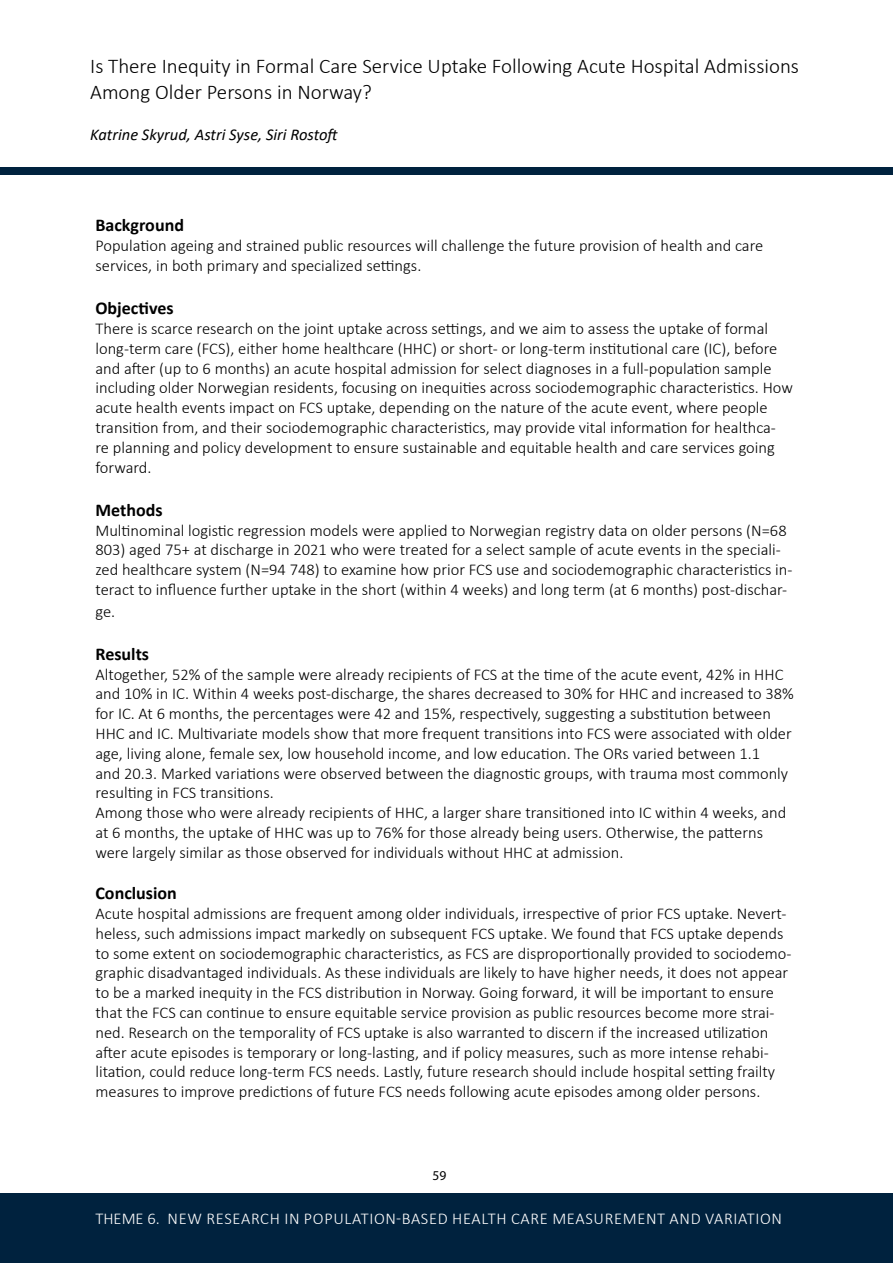
<style>
.page{position:relative;width:893px;height:1263px;background:#fff}
.page>*{position:absolute;margin:0;border:0;box-sizing:border-box;transform-origin:0 0}
.t1{font:300 21px/25.2px "Calibri";color:#000}
.t2{font:700 18px "Calibri";color:#000}
.t3{font:300 16.5px/19.8px "Calibri";color:#000}
.NSM_Brødtekst_uten_innrykk{font:300 16.5px "Calibri";letter-spacing:.04em;color:#fff}
.t4{font:italic 16.5px "Calibri";color:#000}
.t5{font:13.5px "Myriad Pro";color:#000}
</style>
<div class="page">
<div style="left:0;top:1193px;width:893px;height:70px;background:#00223e"></div>
<div style="left:0;top:167px;width:893px;height:8px;background:#00223e"></div>
<p class="t1" style="left:90px;top:54px;width:710px">Is There Inequity in Formal Care Service Uptake Following Acute Hospital Admissions<br>Among Older Persons in Norway?</p>
<p class="t4" style="left:90px;top:123px;width:251px">Katrine Skyrud, Astri Syse, Siri Rostoft</p>
<p class="t2" style="left:95px;top:213px;width:90px">Background</p>
<p class="t3" style="left:95px;top:236px;width:669px">Population ageing and strained public resources will challenge the future provision of health and care services, in both primary and specialized settings.</p>
<p class="t2" style="left:95px;top:295px;width:80px">Objectives</p>
<p class="t3" style="left:95px;top:318px;width:699px">There is scarce research on the joint uptake across settings, and we aim to assess the uptake of formal long-term care (FCS), either home healthcare (HHC) or short- or long-term institutional care (IC), before and after (up to 6 months) an acute hospital admission for select diagnoses in a full-population sample including older Norwegian residents, focusing on inequities across sociodemographic characteristics. How acute health events impact on FCS uptake, depending on the nature of the acute event, where people transition from, and their sociodemographic characteristics, may provide vital information for healthca&shy;re planning and policy development to ensure sustainable and equitable health and care services going forward.</p>
<p class="t2" style="left:95px;top:497px;width:69px">Methods</p>
<p class="t3" style="left:95px;top:520px;width:699px">Multinominal logistic regression models were applied to Norwegian registry data on older persons (N=68<br>803) aged 75+ at discharge in 2021 who were treated for a select sample of acute events in the speciali&shy;zed healthcare system (N=94 748) to examine how prior FCS use and sociodemographic characteristics in&shy;teract to influence further uptake in the short (within 4 weeks) and long term (at 6 months) post-dischar-</p>
<p class="t3" style="left:95px;top:601px;width:21px">ge.</p>
<p class="t2" style="left:95px;top:641px;width:55px">Results</p>
<p class="t3" style="left:95px;top:664px;width:700px">Altogether, 52% of the sample were already recipients of FCS at the time of the acute event, 42% in HHC and 10% in IC. Within 4 weeks post-discharge, the shares decreased to 30% for HHC and increased to 38% for IC. At 6 months, the percentages were 42 and 15%, respectively, suggesting a substitution between HHC and IC. Multivariate models show that more frequent transitions into FCS were associated with older age, living alone, female sex, low household income, and low education. The ORs varied between 1.1<br>and 20.3. Marked variations were observed between the diagnostic groups, with trauma most commonly resulting in FCS transitions.</p>
<p class="t3" style="left:95px;top:803px;width:692px">Among those who were already recipients of HHC, a larger share transitioned into IC within 4 weeks, and at 6 months, the uptake of HHC was up to 76% for those already being users. Otherwise, the patterns were largely similar as those observed for individuals without HHC at admission.</p>
<p class="t2" style="left:95px;top:880px;width:83px">Conclusion</p>
<p class="t3" style="left:95px;top:903px;width:698px">Acute hospital admissions are frequent among older individuals, irrespective of prior FCS uptake. Nevert&shy;heless, such admissions impact markedly on subsequent FCS uptake. We found that FCS uptake depends to some extent on sociodemographic characteristics, as FCS are disproportionally provided to sociodemo&shy;graphic disadvantaged individuals. As these individuals are likely to have higher needs, it does not appear to be a marked inequity in the FCS distribution in Norway. Going forward, it will be important to ensure that the FCS can continue to ensure equitable service provision as public resources become more strai&shy;ned. Research on the temporality of FCS uptake is also warranted to discern if the increased utilization after acute episodes is temporary or long-lasting, and if policy measures, such as more intense rehabi&shy;litation, could reduce long-term FCS needs. Lastly, future research should include hospital setting frailty measures to improve predictions of future FCS needs following acute episodes among older persons.</p>
<p class="t5" style="left:433px;top:1167px;width:15px">59</p>
<p class="NSM_Brødtekst_uten_innrykk" style="left:95px;top:1208px;width:688px">THEME 6. NEW RESEARCH IN POPULATION-BASED HEALTH CARE MEASUREMENT AND VARIATION</p>
</div>
